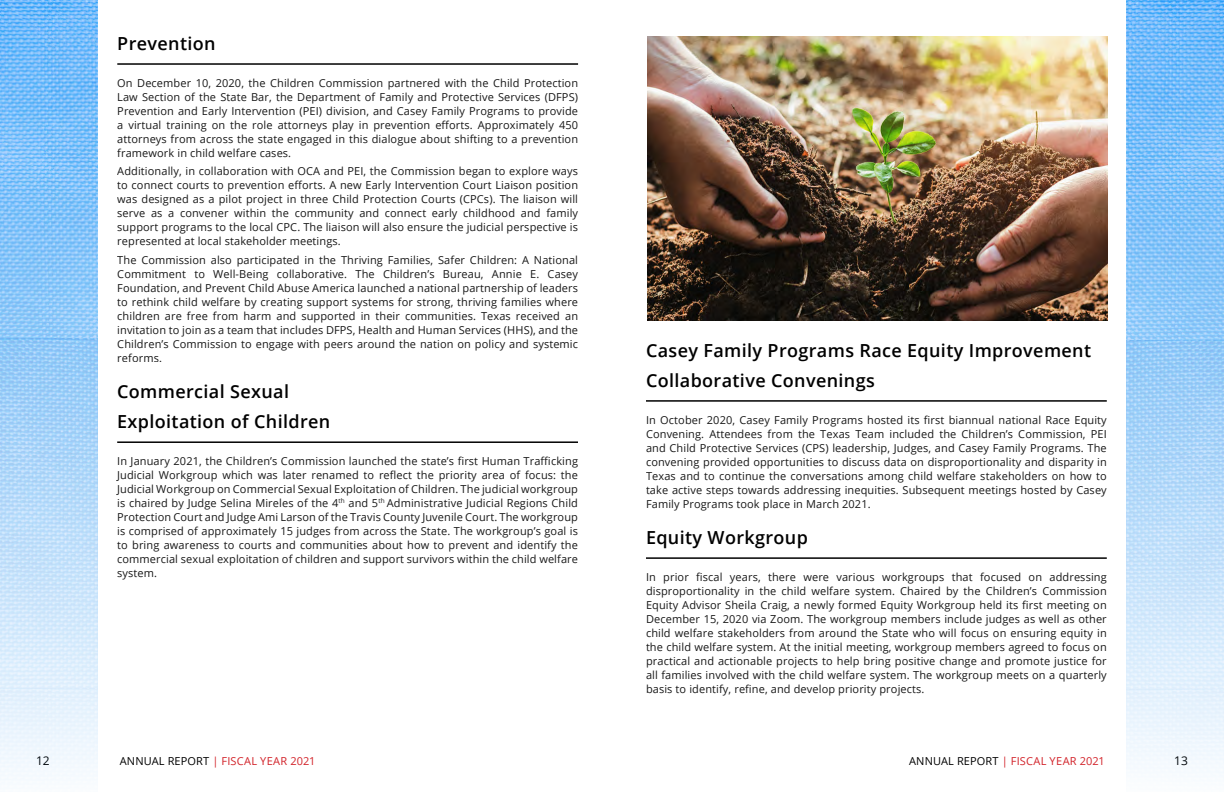
<style>
.page{position:relative;width:1224px;height:792px;background:#fff}
.page>*{position:absolute;margin:0;border:0;box-sizing:border-box;transform-origin:0 0}
.UPDATED_K_os_subtitl{font:600 18px/30px "Open Sans";letter-spacing:.02em;color:#000}
.t1{font:12px "Open Sans";color:#000}
.t2{font:11px/14px "Open Sans";letter-spacing:.01em;color:#000;text-align:justify}
.t3{font:11px "Open Sans";letter-spacing:.01em;color:#d2232a}
.s1{color:#000}
</style>
<div class="page">
<img style="left:0;top:0;width:98px;height:780px">
<img style="left:1126px;top:0;width:98px;height:773px">
<hr style="left:117px;top:63px;width:461px;height:2px;background:#000">
<hr style="left:117px;top:441px;width:461px;height:2px;background:#000">
<hr style="left:646px;top:557px;width:461px;height:2px;background:#000">
<hr style="left:646px;top:400px;width:461px;height:2px;background:#000">
<img style="left:647px;top:36px;width:461px;height:284px">
<h2 class="UPDATED_K_os_subtitl" style="left:117px;top:28px;width:100px">Prevention</h2>
<p class="t2" style="left:117px;top:75px;width:462px">On December 10, 2020, the Children Commission partnered with the Child Protection Law Section of the State Bar, the Department of Family and Protective Services (DFPS)<br>Prevention and Early Intervention (PEI) division, and Casey Family Programs to provide a virtual training on the role attorneys play in prevention efforts. Approximately 450 attorneys from across the state engaged in this dialogue about shifting to a prevention framework in child welfare cases.</p>
<p class="t2" style="left:117px;top:164px;width:462px">Additionally, in collaboration with OCA and PEI, the Commission began to explore ways to connect courts to prevention efforts. A new Early Intervention Court Liaison position was designed as a pilot project in three Child Protection Courts (CPCs). The liaison will serve as a convener within the community and connect early childhood and family support programs to the local CPC. The liaison will also ensure the judicial perspective is represented at local stakeholder meetings.</p>
<p class="t2" style="left:117px;top:252px;width:462px">The Commission also participated in the Thriving Families, Safer Children: A National Commitment to Well-Being collaborative. The Children’s Bureau, Annie E. Casey Foundation, and Prevent Child Abuse America launched a national partnership of leaders to rethink child welfare by creating support systems for strong, thriving families where children are free from harm and supported in their communities. Texas received an invitation to join as a team that includes DFPS, Health and Human Services (HHS), and the Children’s Commission to engage with peers around the nation on policy and systemic reforms.</p>
<h2 class="UPDATED_K_os_subtitl" style="left:117px;top:376px;width:173px">Commercial Sexual</h2>
<h2 class="UPDATED_K_os_subtitl" style="left:117px;top:406px;width:215px">Exploitation of Children</h2>
<p class="t2" style="left:117px;top:454px;width:462px">In January 2021, the Children’s Commission launched the state’s first Human Trafficking Judicial Workgroup which was later renamed to reflect the priority area of focus: the Judicial Workgroup on Commercial Sexual Exploitation of Children. The judicial workgroup is chaired by Judge Selina Mireles of the 4<sup>th</sup> and 5<sup>th</sup> Administrative Judicial Regions Child Protection Court and Judge Ami Larson of the Travis County Juvenile Court. The workgroup is comprised of approximately 15 judges from across the State. The workgroup’s goal is to bring awareness to courts and communities about how to prevent and identify the commercial sexual exploitation of children and support survivors within the child welfare system.</p>
<h2 class="UPDATED_K_os_subtitl" style="left:646px;top:335px;width:447px">Casey Family Programs Race Equity Improvement<br>Collaborative Convenings</h2>
<p class="t2" style="left:646px;top:412px;width:462px">In October 2020, Casey Family Programs hosted its first biannual national Race Equity Convening. Attendees from the Texas Team included the Children’s Commission, PEI and Child Protective Services (CPS) leadership, Judges, and Casey Family Programs. The convening provided opportunities to discuss data on disproportionality and disparity in Texas and to continue the conversations among child welfare stakeholders on how to take active steps towards addressing inequities. Subsequent meetings hosted by Casey Family Programs took place in March 2021.</p>
<h2 class="UPDATED_K_os_subtitl" style="left:646px;top:522px;width:164px">Equity Workgroup</h2>
<p class="t2" style="left:646px;top:570px;width:462px">In prior fiscal years, there were various workgroups that focused on addressing disproportionality in the child welfare system. Chaired by the Children’s Commission Equity Advisor Sheila Craig, a newly formed Equity Workgroup held its first meeting on December 15, 2020 via Zoom. The workgroup members include judges as well as other child welfare stakeholders from around the State who will focus on ensuring equity in the child welfare system. At the initial meeting, workgroup members agreed to focus on practical and actionable projects to help bring positive change and promote justice for all families involved with the child welfare system. The workgroup meets on a quarterly basis to identify, refine, and develop priority projects.</p>
<p class="t1" style="left:36px;top:753px;width:15px">12</p>
<p class="t3" style="left:120px;top:753px;width:197px"><span class="s1">ANNUAL REPORT</span> | FISCAL YEAR 2021</p>
<p class="t3" style="left:909px;top:753px;width:197px"><span class="s1">ANNUAL REPORT</span> | FISCAL YEAR 2021</p>
<p class="t1" style="left:1174px;top:753px;width:15px">13</p>
</div>
